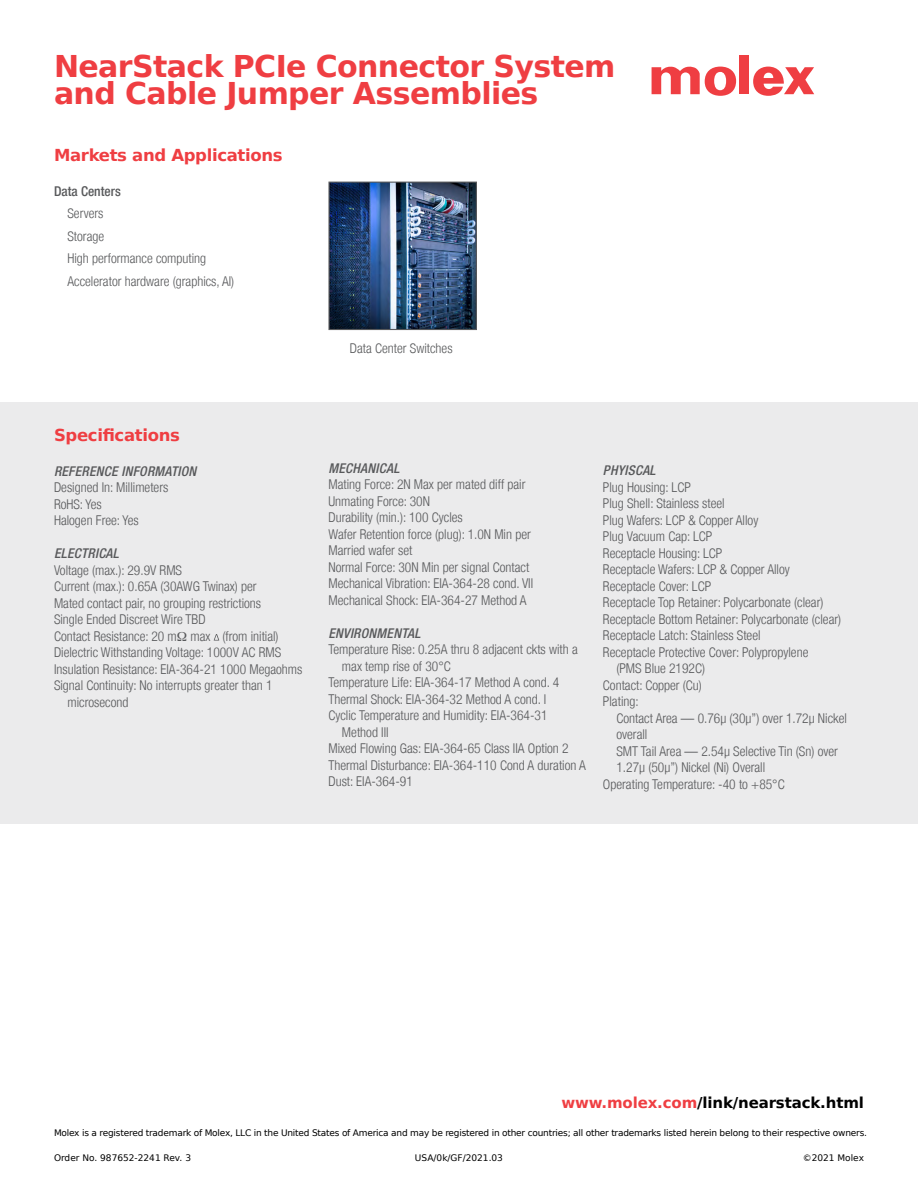
<style>
.page{position:relative;width:918px;height:1188px;background:#fff}
.page>*{position:absolute;margin:0;border:0;box-sizing:border-box;transform-origin:0 0}
.t1{font:700 30px/27px "Bitstream Vera Sans";letter-spacing:-.02em;color:#ef3e42}
.t2{font:700 16.5px "Bitstream Vera Sans";letter-spacing:-.02em;color:#ef3e42}
.t3{font:700 15px "Bitstream Vera Sans";letter-spacing:-.01em;color:#000}
.t4{font:300 condensed 13.5px/16.5px "Helvetica Neue LT";color:#58595b}
.t5{font:italic 500 condensed 13.5px "Helvetica Neue LT Std";letter-spacing:.02em;color:#58595b}
.t6{font:500 condensed 13.5px "Helvetica Neue LT";color:#58595b}
.t7{font:9px "Bitstream Vera Sans";letter-spacing:-.025em;color:#000}
.t8{font:9px "Bitstream Vera Sans";color:#000}
.s1{color:#ef3e42}
</style>
<div class="page">
<div style="left:0;top:403px;width:918px;height:421px;background:#ebebec"></div>
<svg style="left:214px;top:634px;width:5px;height:7px"></svg>
<img style="left:330px;top:184px;width:145px;height:144px">
<div style="left:328px;top:182px;width:149px;height:148px;border:1px solid #58595b"></div>
<div style="left:739px;top:56px;width:10px;height:38px;background:#ef3e42"></div>
<svg style="left:652px;top:66px;width:84px;height:30px"></svg>
<svg style="left:753px;top:67px;width:61px;height:29px"></svg>
<h1 class="t1" style="left:54px;top:53px;width:563px">NearStack PCIe Connector System and Cable Jumper Assemblies</h1>
<p class="t2" style="left:54px;top:146px;width:230px">Markets and Applications</p>
<p class="t6" style="left:54px;top:183px;width:68px">Data Centers</p>
<p class="t4" style="left:68px;top:202px;width:168px;line-height:22.5px">Servers<br>Storage<br>High performance computing<br>Accelerator hardware (graphics, AI)</p>
<p class="t4" style="left:350px;top:340px;width:104px">Data Center Switches</p>
<p class="t2" style="left:54px;top:426px;width:127px">Specifications</p>
<p class="t5" style="left:54px;top:463px;width:144px">REFERENCE INFORMATION</p>
<p class="t4" style="left:54px;top:479px;width:116px">Designed In: Millimeters<br>RoHS: Yes<br>Halogen Free: Yes</p>
<p class="t5" style="left:54px;top:545px;width:66px">ELECTRICAL</p>
<p class="t4" style="left:54px;top:561px;width:130px">Voltage (max.): 29.9V RMS</p>
<p class="t4" style="left:54px;top:578px;width:204px">Current (max.): 0.65A (30AWG Twinax) per</p>
<p class="t4" style="left:54px;top:594px;width:209px">Mated contact pair, no grouping restrictions</p>
<p class="t4" style="left:54px;top:611px;width:153px">Single Ended Discreet Wire TBD</p>
<p class="t4" style="left:54px;top:627px;width:226px">Contact Resistance: 20 m max (from initial)</p>
<p class="t4" style="left:54px;top:644px;width:229px">Dielectric Withstanding Voltage: 1000V AC RMS</p>
<p class="t4" style="left:54px;top:660px;width:250px">Insulation Resistance: EIA-364-21 1000 Megaohms</p>
<p class="t4" style="left:54px;top:677px;width:220px">Signal Continuity: No interrupts greater than 1</p>
<p class="t4" style="left:68px;top:693px;width:62px">microsecond</p>
<p class="t5" style="left:328px;top:460px;width:72px">MECHANICAL</p>
<p class="t4" style="left:328px;top:476px;width:206px">Mating Force: 2N Max per mated diff pair Unmating Force: 30N<br>Durability (min.): 100 Cycles<br>Wafer Retention force (plug): 1.0N Min per Married wafer set<br>Normal Force: 30N Min per signal Contact Mechanical Vibration: EIA-364-28 cond. VII Mechanical Shock: EIA-364-27 Method A</p>
<p class="t5" style="left:328px;top:625px;width:93px">ENVIRONMENTAL</p>
<p class="t4" style="left:328px;top:641px;width:251px">Temperature Rise: 0.25A thru 8 adjacent ckts with a</p>
<p class="t4" style="left:342px;top:658px;width:110px">max temp rise of 30°C</p>
<p class="t4" style="left:328px;top:674px;width:232px">Temperature Life: EIA-364-17 Method A cond. 4</p>
<p class="t4" style="left:328px;top:691px;width:219px">Thermal Shock: EIA-364-32 Method A cond. I</p>
<p class="t4" style="left:328px;top:707px;width:221px">Cyclic Temperature and Humidity: EIA-364-31</p>
<p class="t4" style="left:342px;top:724px;width:48px">Method III</p>
<p class="t4" style="left:328px;top:740px;width:242px">Mixed Flowing Gas: EIA-364-65 Class IIA Option 2</p>
<p class="t4" style="left:328px;top:757px;width:259px">Thermal Disturbance: EIA-364-110 Cond A duration A</p>
<p class="t4" style="left:328px;top:773px;width:86px">Dust: EIA-364-91</p>
<p class="t5" style="left:603px;top:463px;width:54px">PHYISCAL</p>
<p class="t4" style="left:603px;top:479px;width:89px">Plug Housing: LCP</p>
<p class="t4" style="left:603px;top:495px;width:123px">Plug Shell: Stainless steel</p>
<p class="t4" style="left:603px;top:512px;width:157px">Plug Wafers: LCP &amp; Copper Alloy</p>
<p class="t4" style="left:603px;top:528px;width:111px">Plug Vacuum Cap: LCP</p>
<p class="t4" style="left:603px;top:545px;width:121px">Receptacle Housing: LCP</p>
<p class="t4" style="left:603px;top:561px;width:188px">Receptacle Wafers: LCP &amp; Copper Alloy</p>
<p class="t4" style="left:603px;top:578px;width:110px">Receptacle Cover: LCP</p>
<p class="t4" style="left:603px;top:594px;width:222px">Receptacle Top Retainer: Polycarbonate (clear)</p>
<p class="t4" style="left:603px;top:611px;width:240px">Receptacle Bottom Retainer: Polycarbonate (clear)</p>
<p class="t4" style="left:603px;top:627px;width:159px">Receptacle Latch: Stainless Steel</p>
<p class="t4" style="left:603px;top:644px;width:207px">Receptacle Protective Cover: Polypropylene</p>
<p class="t4" style="left:616px;top:660px;width:90px">(PMS Blue 2192C)</p>
<p class="t4" style="left:603px;top:677px;width:100px">Contact: Copper (Cu)</p>
<p class="t4" style="left:603px;top:693px;width:37px">Plating:</p>
<p class="t4" style="left:616px;top:710px;width:232px">Contact Area — 0.76µ (30µ”) over 1.72µ Nickel</p>
<p class="t4" style="left:616px;top:726px;width:32px">overall</p>
<p class="t4" style="left:616px;top:743px;width:223px">SMT Tail Area — 2.54µ Selective Tin (Sn) over</p>
<p class="t4" style="left:616px;top:759px;width:150px">1.27µ (50µ”) Nickel (Ni) Overall</p>
<p class="t4" style="left:603px;top:776px;width:183px">Operating Temperature: -40 to +85°C</p>
<p class="t3" style="left:561px;top:1094px;width:304px"><span class="s1">www.molex.com</span>/link/nearstack.html</p>
<p class="t7" style="left:54px;top:1128px;width:815px">Molex is a registered trademark of Molex, LLC in the United States of America and may be registered in other countries; all other trademarks listed herein belong to their respective owners.</p>
<p class="t8" style="left:54px;top:1152px;width:139px">Order No. 987652-2241 Rev. 3</p>
<p class="t8" style="left:415px;top:1152px;width:90px">USA/0k/GF/2021.03</p>
<p class="t8" style="left:803px;top:1152px;width:63px">©2021 Molex</p>
</div>
